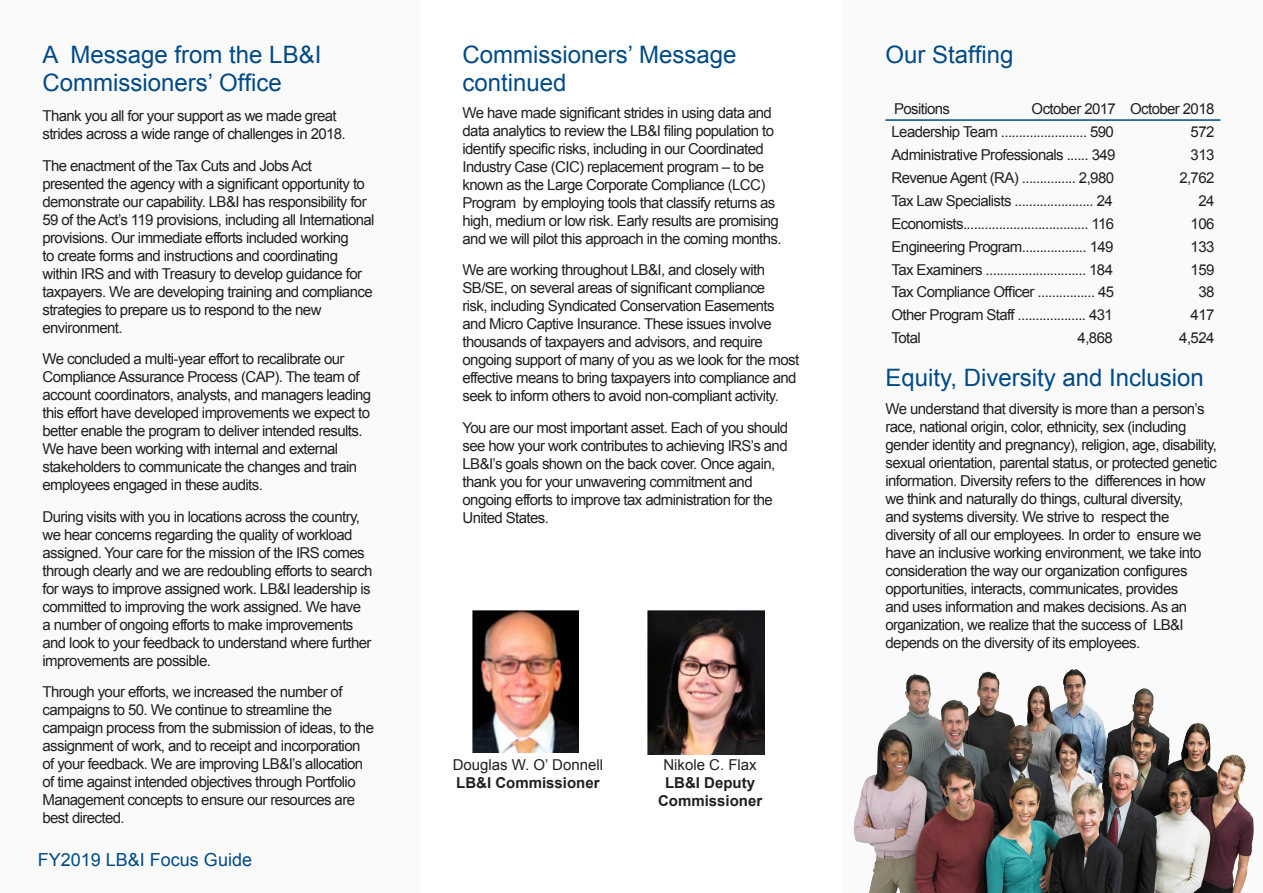
<style>
.page{position:relative;width:1263px;height:893px;background:#fff}
.page>*{position:absolute;margin:0;border:0;box-sizing:border-box;transform-origin:0 0}
.paragraph_heading{font:24px/28.8px "Arial";color:#004a87}
.t1{font:18px "Arial";color:#004a87}
.body_text{font:15px/18px "Arial";letter-spacing:-.04em;color:#231f20}
.body_text-2{font:15px/18px "Arial";color:#231f20}
.body_text-3{font:700 15px/18px "Arial";color:#231f20;text-align:center}
.s1{font-weight:700}
.s2{font-weight:400}
</style>
<div class="page">
<div style="left:0;top:0;width:420px;height:893px;background:#fafafa"></div>
<div style="left:844px;top:0;width:419px;height:893px;background:#fafafa"></div>
<hr style="left:885px;top:119px;width:237px;height:2px;background:#004a87">
<hr style="left:1122px;top:119px;width:98px;height:2px;background:#004a87">
<img style="left:472px;top:610px;width:106px;height:142px">
<img style="left:647px;top:610px;width:117px;height:145px">
<img style="left:854px;top:669px;width:399px;height:224px">
<p class="paragraph_heading" style="left:43px;top:40px;width:280px">A Message from the LB&amp;I<br>Commissioners’ Office</p>
<p class="body_text" style="left:43px;top:107px;width:305px">Thank you all for your support as we made great strides across a wide range of challenges in 2018.</p>
<p class="body_text" style="left:43px;top:157px;width:334px">The enactment of the Tax Cuts and Jobs Act presented the agency with a significant opportunity to demonstrate our capability. LB&amp;I has responsibility for 59 of the Act’s 119 provisions, including all International provisions. Our immediate efforts included working<br>to create forms and instructions and coordinating within IRS and with Treasury to develop guidance for taxpayers. We are developing training and compliance strategies to prepare us to respond to the new environment.</p>
<p class="body_text" style="left:43px;top:350px;width:330px">We concluded a multi-year effort to recalibrate our Compliance Assurance Process (CAP). The team of account coordinators, analysts, and managers leading this effort have developed improvements we expect to better enable the program to deliver intended results.<br>We have been working with internal and external stakeholders to communicate the changes and train employees engaged in these audits.</p>
<p class="body_text" style="left:43px;top:508px;width:332px">During visits with you in locations across the country, we hear concerns regarding the quality of workload assigned. Your care for the mission of the IRS comes through clearly and we are redoubling efforts to search for ways to improve assigned work. LB&amp;I leadership is committed to improving the work assigned. We have a number of ongoing efforts to make improvements and look to your feedback to understand where further improvements are possible.</p>
<p class="body_text" style="left:43px;top:683px;width:333px">Through your efforts, we increased the number of campaigns to 50. We continue to streamline the campaign process from the submission of ideas, to the assignment of work, and to receipt and incorporation of your feedback. We are improving LB&amp;I’s allocation of time against intended objectives through Portfolio Management concepts to ensure our resources are best directed.</p>
<p class="t1" style="left:38px;top:848px;width:216px">FY2019 LB&amp;I Focus Guide</p>
<p class="paragraph_heading" style="left:462px;top:40px;width:275px">Commissioners’ Message continued</p>
<p class="body_text" style="left:462px;top:104px;width:320px">We have made significant strides in using data and data analytics to review the LB&amp;I filing population to identify specific risks, including in our Coordinated Industry Case (CIC) replacement program – to be known as the Large Corporate Compliance (LCC)<br>Program by employing tools that classify returns as high, medium or low risk. Early results are promising and we will pilot this approach in the coming months.</p>
<p class="body_text" style="left:462px;top:261px;width:338px">We are working throughout LB&amp;I, and closely with SB/SE, on several areas of significant compliance<br>risk, including Syndicated Conservation Easements and Micro Captive Insurance. These issues involve thousands of taxpayers and advisors, and require ongoing support of many of you as we look for the most effective means to bring taxpayers into compliance and seek to inform others to avoid non-compliant activity.</p>
<p class="body_text" style="left:462px;top:419px;width:327px">You are our most important asset. Each of you should see how your work contributes to achieving IRS’s and LB&amp;I’s goals shown on the back cover. Once again, thank you for your unwavering commitment and ongoing efforts to improve tax administration for the United States.</p>
<p class="body_text-2" style="left:453px;top:756px;width:152px">Douglas W. O’ Donnell<br><span class="s1">LB&amp;I Commissioner</span></p>
<p class="body_text-3" style="left:658px;top:756px;width:106px"><span class="s2">Nikole C. Flax<br></span>LB&amp;I Deputy<br>Commissioner</p>
<p class="paragraph_heading" style="left:885px;top:40px;width:130px">Our Staffing</p>
<p class="body_text" style="left:894px;top:100px;width:58px">Positions</p>
<p class="body_text" style="left:1031px;top:100px;width:86px">October 2017</p>
<p class="body_text" style="left:1130px;top:100px;width:86px">October 2018</p>
<p class="body_text" style="left:891px;top:123px;width:224px">Leadership Team ........................ 590</p>
<p class="body_text" style="left:1190px;top:123px;width:25px">572</p>
<p class="body_text" style="left:891px;top:146px;width:225px">Administrative Professionals ...... 349</p>
<p class="body_text" style="left:1190px;top:146px;width:25px">313</p>
<p class="body_text" style="left:891px;top:169px;width:224px">Revenue Agent (RA) ............... 2,980</p>
<p class="body_text" style="left:1179px;top:169px;width:37px">2,762</p>
<p class="body_text" style="left:891px;top:192px;width:223px">Tax Law Specialists ...................... 24</p>
<p class="body_text" style="left:1198px;top:192px;width:18px">24</p>
<p class="body_text" style="left:891px;top:215px;width:224px">Economists................................... 116</p>
<p class="body_text" style="left:1190px;top:215px;width:25px">106</p>
<p class="body_text" style="left:891px;top:237px;width:223px">Engineering Program.................. 149</p>
<p class="body_text" style="left:1190px;top:237px;width:25px">133</p>
<p class="body_text" style="left:891px;top:260px;width:223px">Tax Examiners ............................ 184</p>
<p class="body_text" style="left:1190px;top:260px;width:25px">159</p>
<p class="body_text" style="left:891px;top:283px;width:224px">Tax Compliance Officer ................ 45</p>
<p class="body_text" style="left:1198px;top:283px;width:18px">38</p>
<p class="body_text" style="left:891px;top:306px;width:223px">Other Program Staff ................... 431</p>
<p class="body_text" style="left:1190px;top:306px;width:25px">417</p>
<p class="body_text" style="left:891px;top:329px;width:31px">Total</p>
<p class="body_text" style="left:1078px;top:329px;width:37px">4,868</p>
<p class="body_text" style="left:1179px;top:329px;width:37px">4,524</p>
<p class="paragraph_heading" style="left:885px;top:363px;width:320px">Equity, Diversity and Inclusion</p>
<p class="body_text" style="left:885px;top:399px;width:333px">We understand that diversity is more than a person’s race, national origin, color, ethnicity, sex (including gender identity and pregnancy), religion, age, disability, sexual orientation, parental status, or protected genetic information. Diversity refers to the differences in how we think and naturally do things, cultural diversity,<br>and systems diversity. We strive to respect the diversity of all our employees. In order to ensure we have an inclusive working environment, we take into consideration the way our organization configures opportunities, interacts, communicates, provides<br>and uses information and makes decisions. As an organization, we realize that the success of LB&amp;I depends on the diversity of its employees.</p>
</div>
